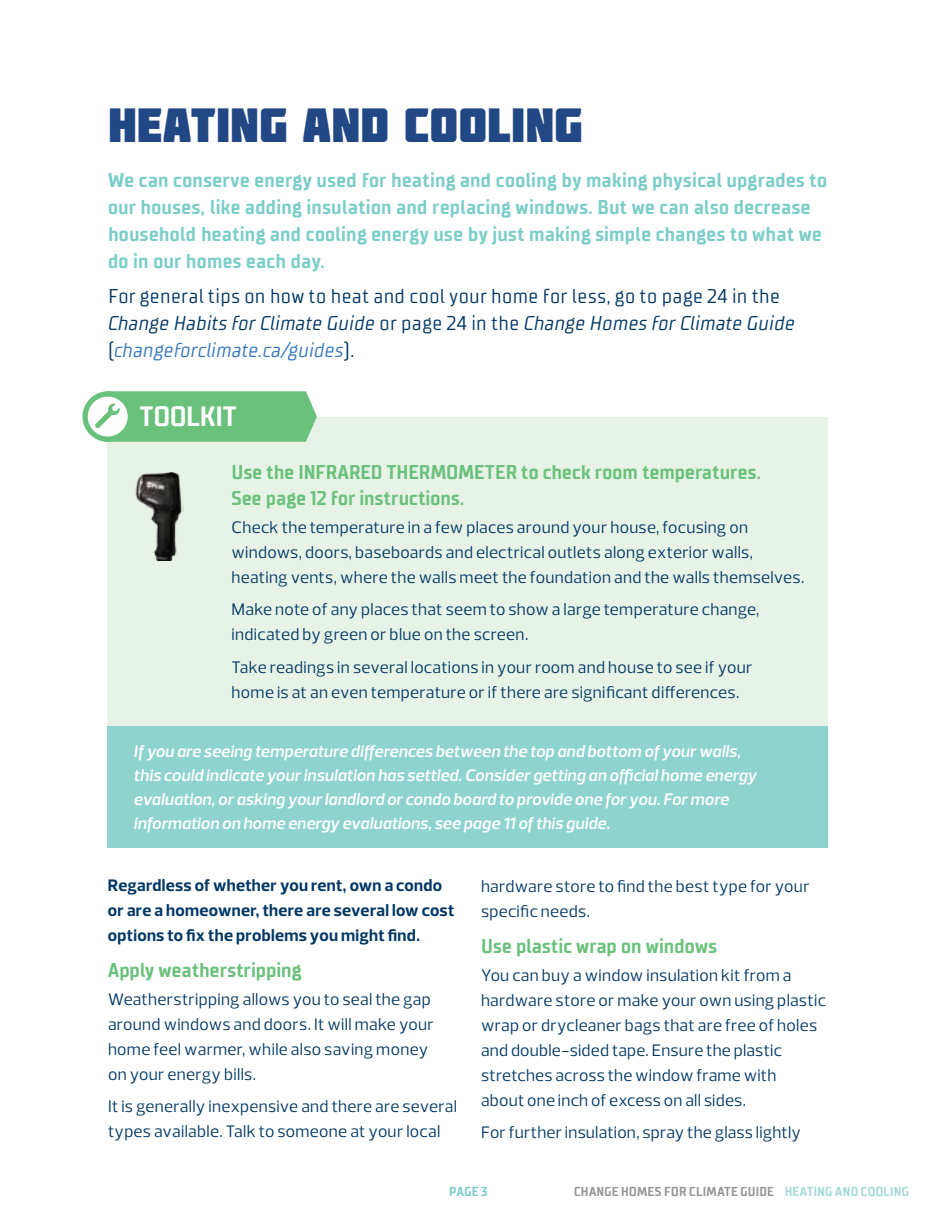
<style>
.page{position:relative;width:936px;height:1224px;background:#fff}
.page>*{position:absolute;margin:0;border:0;box-sizing:border-box;transform-origin:0 0}
.t1{font:48px "Molot DDB Regular";letter-spacing:-.005em;color:#214884}
.t2{font:700 28px "TT Supermolot Condensed";letter-spacing:.005em;color:#fff}
.t3{font:700 20px/27px "TT Supermolot Condensed";letter-spacing:.02em;color:#7acdc8}
.t4{font:20px/27px "TT Supermolot Condensed";letter-spacing:.02em;color:#003764}
.t5{font:700 20px/26px "TT Supermolot Condensed";letter-spacing:.01em;color:#6ac17b}
.t6{font:17px/25px "Prelo";letter-spacing:.015em;color:#003764}
.t7{font:italic 600 17px/24px "Prelo";letter-spacing:.01em;color:#fff}
.t8{font:700 17px/25px "Prelo";letter-spacing:.015em;color:#003764}
.t9{font:700 13px "TT Supermolot Condensed";letter-spacing:.02em;color:#939598}
.t10{font:700 13px "TT Supermolot Condensed";color:#7acdc8}
.s1{font-style:italic}
.s2{font-style:italic;color:#3777bc}
.s3{color:#a3dad6}
</style>
<div class="page">
<div style="left:108px;top:726px;width:720px;height:122px;background:#8fd3cf"></div>
<div style="left:108px;top:417px;width:720px;height:309px;background:#e6f3e6"></div>
<img style="left:135px;top:472px;width:49px;height:89px">
<svg style="left:85px;top:394px;width:45px;height:45px"></svg>
<div style="left:82px;top:391px;width:51px;height:51px;border:5px solid #6ac17b;border-radius:50%"></div>
<svg style="left:95px;top:391px;width:222px;height:51px;background:#7bc88a"></svg>
<h1 class="t1" style="left:108px;top:97px;width:477px">HEATING AND COOLING</h1>
<p class="t3" style="left:108px;top:167px;width:721px">We can conserve energy used for heating and cooling by making physical upgrades to our houses, like adding insulation and replacing windows. But we can also decrease household heating and cooling energy use by just making simple changes to what we do in our homes each day.</p>
<p class="t4" style="left:108px;top:282px;width:689px">For general tips on how to heat and cool your home for less, go to page 24 in the<br><span class="s1">Change Habits for Climate Guide</span> or page 24 in the <span class="s1">Change Homes for Climate Guide </span>(<span class="s2">changeforclimate.ca/guides</span>).</p>
<h2 class="t2" style="left:140px;top:400px;width:98px">TOOLKIT</h2>
<p class="t5" style="left:232px;top:460px;width:531px">Use the INFRARED THERMOMETER to check room temperatures.<br>See page 12 for instructions.</p>
<p class="t6" style="left:232px;top:515px;width:574px">Check the temperature in a few places around your house, focusing on windows, doors, baseboards and electrical outlets along exterior walls, heating vents, where the walls meet the foundation and the walls themselves.</p>
<p class="t6" style="left:232px;top:597px;width:529px">Make note of any places that seem to show a large temperature change, indicated by green or blue on the screen.</p>
<p class="t6" style="left:232px;top:654px;width:522px">Take readings in several locations in your room and house to see if your home is at an even temperature or if there are significant differences.</p>
<p class="t7" style="left:134px;top:740px;width:625px">If you are seeing temperature differences between the top and bottom of your walls, this could indicate your insulation has settled. Consider getting an official home energy evaluation, or asking your landlord or condo board to provide one for you. For more information on home energy evaluations, see page 11 of this guide.</p>
<p class="t8" style="left:108px;top:873px;width:348px">Regardless of whether you rent, own a condo or are a homeowner, there are several low cost options to fix the problems you might find.</p>
<p class="t5" style="left:108px;top:958px;width:195px">Apply weatherstripping</p>
<p class="t6" style="left:108px;top:987px;width:327px">Weatherstripping allows you to seal the gap around windows and doors. It will make your home feel warmer, while also saving money on your energy bills.</p>
<p class="t6" style="left:108px;top:1094px;width:351px">It is generally inexpensive and there are several types available. Talk to someone at your local</p>
<p class="t6" style="left:481px;top:873px;width:330px">hardware store to find the best type for your specific needs.</p>
<p class="t5" style="left:481px;top:933px;width:238px">Use plastic wrap on windows</p>
<p class="t6" style="left:481px;top:962px;width:346px">You can buy a window insulation kit from a hardware store or make your own using plastic wrap or drycleaner bags that are free of holes and double-sided tape. Ensure the plastic stretches across the window frame with<br>about one inch of excess on all sides.</p>
<p class="t6" style="left:481px;top:1120px;width:321px">For further insulation, spray the glass lightly</p>
<p class="t10" style="left:449px;top:1184px;width:40px">PAGE 3</p>
<p class="t9" style="left:574px;top:1184px;width:336px">CHANGE HOMES FOR CLIMATE GUIDE <span class="s3">HEATING AND COOLING</span></p>
</div>
